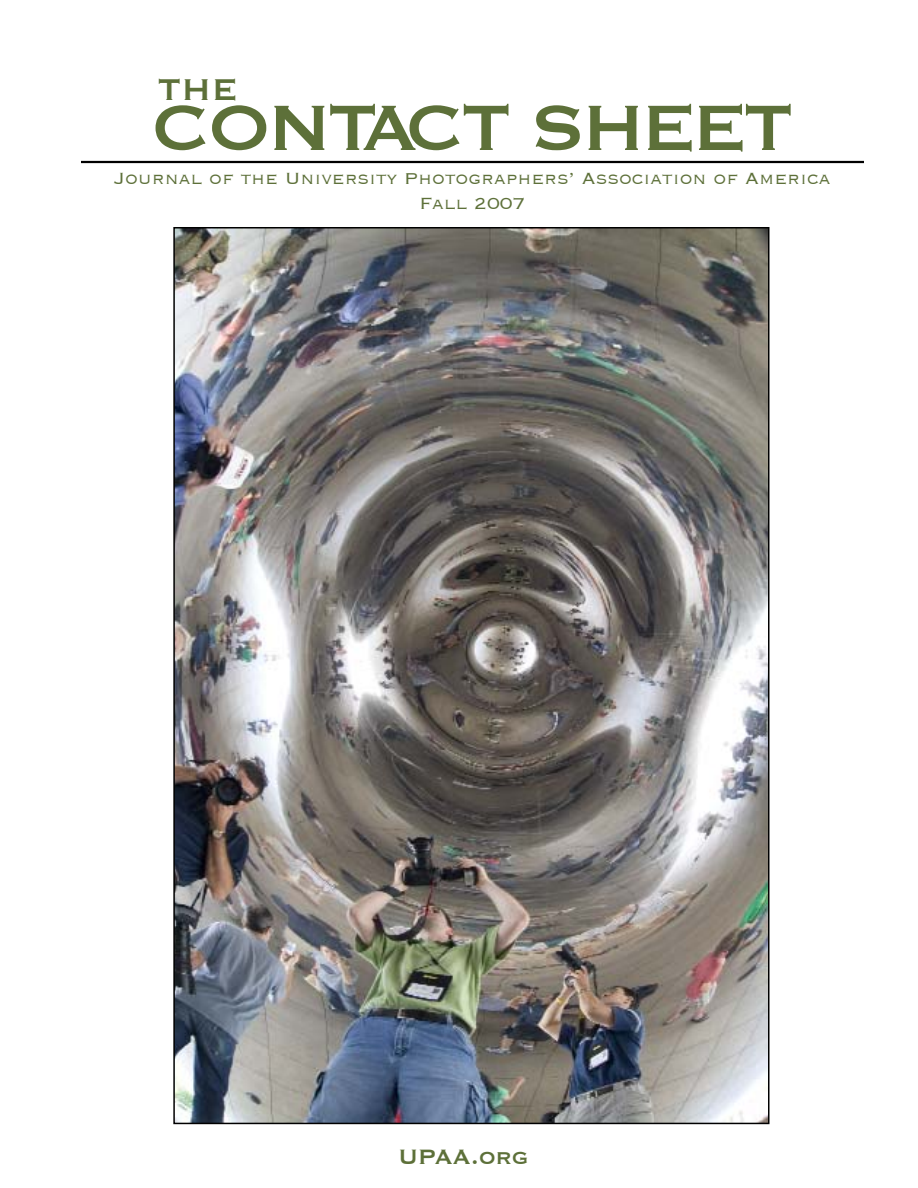
<style>
.page{position:relative;width:918px;height:1188px;background:#fff}
.page>*{position:absolute;margin:0;border:0;box-sizing:border-box;transform-origin:0 0}
.t1{font:84px "Copperplate";letter-spacing:-.06em;color:#5d7039}
.t2{font:39px "Copperplate";color:#5d7039}
.t3{font:27px "Copperplate";color:#5d7039}
.t4{font:300 21px/25.5px "Copperplate";color:#5d7039;text-align:center}
</style>
<div class="page">
<img style="left:176px;top:230px;width:591px;height:891px">
<hr style="left:81px;top:161px;width:783px;height:2px;background:#000">
<h2 class="t2" style="left:158px;top:70px;width:82px">THE</h2>
<h1 class="t1" style="left:151px;top:86px;width:644px">CONTACT SHEET</h1>
<p class="t4" style="left:115px;top:166px;width:717px">Journal of the University Photographers’ Association of America<br>Fall 2007</p>
<p class="t3" style="left:398px;top:1144px;width:132px">UPAA.org</p>
</div>
